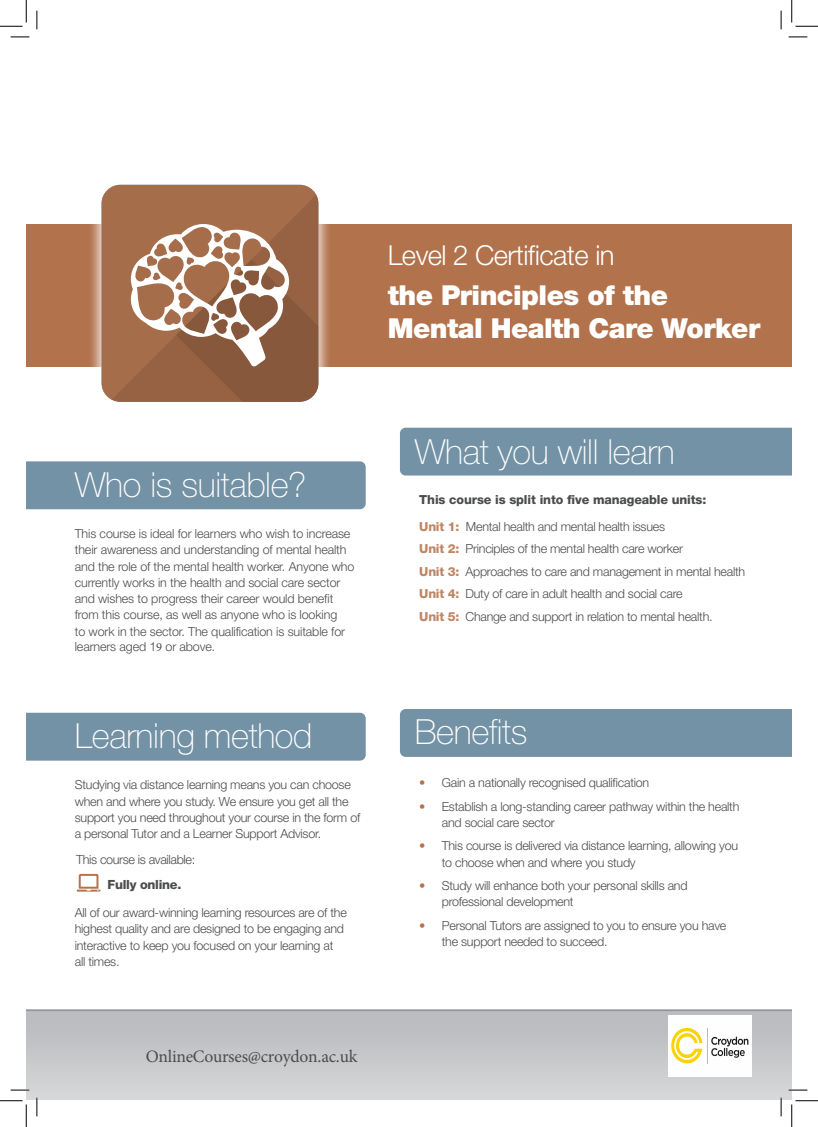
<style>
.page{position:relative;width:818px;height:1127px;background:#fff}
.page>*{position:absolute;margin:0;border:0;box-sizing:border-box;transform-origin:0 0}
.Body_Subheader__Turq{font:100 34.62px "Helvetica Neue LT Pro";letter-spacing:-.01em;color:#fff}
.Body_Subheader__Turq-2{font:900 27.5px/32.5px "Helvetica Neue LT Pro";letter-spacing:-.02em;color:#fff}
.Body_Subheader__Turq-3{font:300 27.5px "Helvetica Neue LT Pro";letter-spacing:-.02em;color:#fff}
.t1{font:17.5px "Minion Pro";letter-spacing:-.015em;color:#4d4d4f}
.Body_Subheader__Turq-4{font:300 12.62px/25px "Helvetica Neue LT Pro";letter-spacing:-.03em;color:#4b4c4d}
.Body_Subheader__Turq-5{font:300 12.5px/16.2px "Helvetica Neue LT Pro";letter-spacing:-.02em;color:#4b4c4d}
.Body_List__Number{font:300 12.5px "Helvetica Neue LT Pro";letter-spacing:-.02em;color:#4b4c4d}
.Body_Subheader__Turq-6{font:800 12.5px "Helvetica Neue LT Pro";letter-spacing:-.01em;color:#4b4c4d}
.s1{font-family:"Minion Pro";font-weight:400}
.s2{font-weight:800}
.s3{font-weight:800;color:#bf8665}
.s4{font-weight:800;color:#b1724c}
</style>
<div class="page">
<div style="left:26px;top:224px;width:766px;height:142px;background:#b1724c"></div>
<div style="left:26px;top:1009px;width:766px;height:90px;background:linear-gradient(to bottom,#b7b8bb,#d6d7d9)"></div>
<hr style="left:26px;top:1009px;width:766px;height:1px;background:#939598">
<div style="left:400px;top:427px;width:392px;height:48px;background:#7492a5"></div>
<div style="left:400px;top:709px;width:392px;height:47px;background:#7492a5"></div>
<div style="left:26px;top:461px;width:340px;height:48px;background:#7492a5"></div>
<div style="left:26px;top:712px;width:340px;height:48px;background:#7492a5"></div>
<div style="left:88px;top:171px;width:244px;height:244px;background:#fff;opacity:.75"></div>
<svg style="left:101px;top:185px;width:217px;height:217px;fill:#a66d4b"></svg>
<svg style="left:131px;top:224px;width:187px;height:178px"></svg>
<svg style="left:77px;top:873px;width:23px;height:18px"></svg>
<svg style="left:11px;top:36px;width:18px;height:2px"></svg>
<svg style="left:788px;top:36px;width:19px;height:2px"></svg>
<svg style="left:11px;top:1088px;width:18px;height:2px"></svg>
<svg style="left:788px;top:1088px;width:19px;height:2px"></svg>
<svg style="left:36px;top:11px;width:2px;height:18px"></svg>
<svg style="left:36px;top:1097px;width:2px;height:18px"></svg>
<svg style="left:780px;top:11px;width:2px;height:18px"></svg>
<svg style="left:780px;top:1097px;width:2px;height:18px"></svg>
<svg style="left:0;top:0;width:27px;height:27px"></svg>
<svg style="left:0;top:1100px;width:27px;height:26px"></svg>
<svg style="left:791px;top:0;width:27px;height:27px"></svg>
<svg style="left:791px;top:1100px;width:27px;height:26px"></svg>
<img style="left:669px;top:1015px;width:82px;height:61px">
<p class="Body_Subheader__Turq-3" style="left:388px;top:239px;width:228px">Level 2 Certificate in</p>
<p class="Body_Subheader__Turq-2" style="left:388px;top:279px;width:374px">the Principles of the<br>Mental Health Care Worker</p>
<p class="Body_Subheader__Turq" style="left:75px;top:464px;width:233px">Who is suitable?</p>
<p class="Body_Subheader__Turq-5" style="left:75px;top:525px;width:281px">This course is ideal for learners who wish to increase their awareness and understanding of mental health and the role of the mental health worker. Anyone who currently works in the health and social care sector and wishes to progress their career would benefit from this course, as well as anyone who is looking<br>to work in the sector. The qualification is suitable for learners aged 1<span class="s1">9</span> or above.</p>
<p class="Body_Subheader__Turq" style="left:75px;top:715px;width:239px">Learning method</p>
<p class="Body_Subheader__Turq-5" style="left:75px;top:776px;width:287px">Studying via distance learning means you can choose when and where you study. We ensure you get all the support you need throughout your course in the form of a personal Tutor and a Learner Support Advisor.</p>
<p class="Body_Subheader__Turq-4" style="left:108px;top:846px;width:89px;text-indent:-31px">This course is available:<br><span class="s2">Fully online.</span></p>
<p class="Body_Subheader__Turq-5" style="left:75px;top:904px;width:274px">All of our award-winning learning resources are of the highest quality and are designed to be engaging and interactive to keep you focused on your learning at all times.</p>
<h3 class="t1" style="left:146px;top:1044px;width:213px">OnlineCourses@croydon.ac.uk</h3>
<p class="Body_Subheader__Turq" style="left:415px;top:431px;width:262px">What you will learn</p>
<p class="Body_Subheader__Turq-6" style="left:419px;top:492px;width:289px">This course is split into five manageable units:</p>
<p class="Body_List__Number" style="left:419px;top:518px;width:247px"><span class="s3">Unit 1:</span> Mental health and mental health issues</p>
<p class="Body_List__Number" style="left:419px;top:541px;width:265px"><span class="s3">Unit 2:</span> Principles of the mental health care worker</p>
<p class="Body_List__Number" style="left:419px;top:563px;width:327px"><span class="s3">Unit 3:</span> Approaches to care and management in mental health</p>
<p class="Body_List__Number" style="left:419px;top:586px;width:265px"><span class="s3">Unit 4:</span> Duty of care in adult health and social care</p>
<p class="Body_List__Number" style="left:419px;top:608px;width:295px"><span class="s3">Unit 5:</span> Change and support in relation to mental health.</p>
<p class="Body_Subheader__Turq" style="left:415px;top:711px;width:114px">Benefits</p>
<p class="Body_Subheader__Turq-5" style="left:419px;top:774px;width:231px"><span class="s4">•</span> Gain a nationally recognised qualification</p>
<p class="Body_Subheader__Turq-5" style="left:442px;top:797px;width:299px;text-indent:-22px"><span class="s4">•</span> Establish a long-standing career pathway within the health and social care sector</p>
<p class="Body_Subheader__Turq-5" style="left:442px;top:837px;width:298px;text-indent:-22px"><span class="s4">•</span> This course is delivered via distance learning, allowing you to choose when and where you study</p>
<p class="Body_Subheader__Turq-5" style="left:442px;top:876px;width:247px;text-indent:-22px"><span class="s4">•</span> Study will enhance both your personal skills and professional development</p>
<p class="Body_Subheader__Turq-5" style="left:442px;top:916px;width:286px;text-indent:-22px"><span class="s4">•</span> Personal Tutors are assigned to you to ensure you have the support needed to succeed.</p>
</div>
